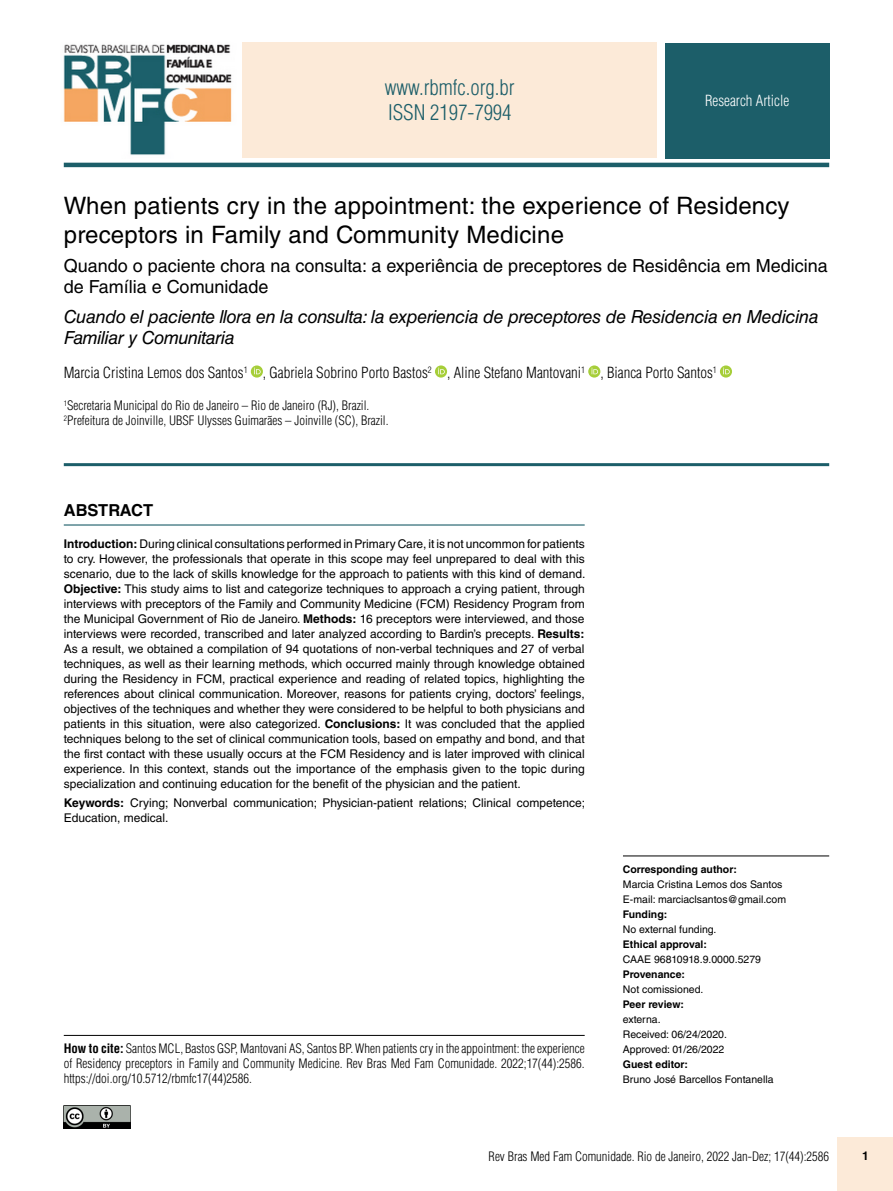
<style>
.page{position:relative;width:893px;height:1191px;background:#fff}
.page>*{position:absolute;margin:0;border:0;box-sizing:border-box;transform-origin:0 0}
.t1{font:24px/28.8px "Helvetica LT Std";letter-spacing:.01em;color:#000}
.t2{font:300 condensed 21px/25.2px "Helvetica LT Std";color:#1c5e69}
.t3{font:italic 18px/21px "Helvetica LT Std";letter-spacing:-.02em;color:#000}
.t4{font:18px/21px "Helvetica LT Std";color:#000}
.t5{font:700 16.5px "Helvetica LT Std";color:#000}
.t6{font:300 condensed 15px "Helvetica LT Std";color:#000}
.t7{font:300 condensed 15px "Helvetica LT Std";color:#fff}
.t8{font:300 condensed 12.75px/15px "Helvetica LT Std";color:#000}
.t9{font:300 condensed 12.75px "Helvetica";color:#000}
.t10{font:12px/15px "Helvetica LT Std";color:#000;text-align:justify}
.t11{font:700 12px "Helvetica LT Std";color:#000}
.t12{font:10.5px/15px "Helvetica LT Std";color:#000}
.t13{font:700 10.5px "Helvetica LT Std";color:#000}
.s1{font-weight:700}
</style>
<div class="page">
<div style="left:838px;top:1137px;width:55px;height:54px;background:#fcead8"></div>
<hr style="left:623px;top:855px;width:206px;height:1px;background:#000">
<hr style="left:64px;top:524px;width:521px;height:1px;background:#1c5e69">
<img style="left:64px;top:1105px;width:67px;height:23px">
<img style="left:63px;top:44px;width:169px;height:111px">
<div style="left:242px;top:42px;width:415px;height:116px;background:#fcead8"></div>
<div style="left:665px;top:43px;width:164px;height:116px;background:#1c5e69"></div>
<hr style="left:64px;top:163px;width:765px;height:4px;background:#1c5e69">
<svg style="left:251px;top:365px;width:12px;height:12px"></svg>
<svg style="left:254px;top:368px;width:7px;height:6px"></svg>
<svg style="left:435px;top:365px;width:12px;height:12px"></svg>
<svg style="left:438px;top:368px;width:7px;height:6px"></svg>
<svg style="left:588px;top:365px;width:12px;height:12px"></svg>
<svg style="left:591px;top:368px;width:7px;height:6px"></svg>
<svg style="left:720px;top:365px;width:12px;height:12px"></svg>
<svg style="left:723px;top:368px;width:7px;height:6px"></svg>
<hr style="left:64px;top:463px;width:765px;height:3px;background:#1c5e69">
<hr style="left:64px;top:1035px;width:521px;height:1px;background:#000">
<h2 class="t2" style="left:385px;top:75px;width:131px">www.rbmfc.org.br<br>ISSN 2197-7994</h2>
<p class="t7" style="left:705px;top:92px;width:86px">Research Article</p>
<h1 class="t1" style="left:64px;top:191px;width:727px">When patients cry in the appointment: the experience of Residency preceptors in Family and Community Medicine</h1>
<h3 class="t4" style="left:64px;top:255px;width:766px">Quando o paciente chora na consulta: a experiência de preceptores de Residência em Medicina de Família e Comunidade</h3>
<h3 class="t3" style="left:64px;top:306px;width:756px">Cuando el paciente llora en la consulta: la experiencia de preceptores de Residencia en Medicina<br>Familiar y Comunitaria</h3>
<p class="t6" style="left:64px;top:363px;width:654px">Marcia Cristina Lemos dos Santos<sup>1</sup> , Gabriela Sobrino Porto Bastos<sup>2</sup> , Aline Stefano Mantovani<sup>1</sup> , Bianca Porto Santos<sup>1</sup></p>
<p class="t8" style="left:64px;top:397px;width:326px"><sup>1</sup>Secretaria Municipal do Rio de Janeiro – Rio de Janeiro (RJ), Brazil.<br><sup>2</sup>Prefeitura de Joinville, UBSF Ulysses Guimarães – Joinville (SC), Brazil.</p>
<h3 class="t5" style="left:64px;top:500px;width:91px">ABSTRACT</h3>
<p class="t10" style="left:64px;top:536px;width:523px"><span class="s1">Introduction:</span> During clinical consultations performed in Primary Care, it is not uncommon for patients to cry. However, the professionals that operate in this scope may feel unprepared to deal with this scenario, due to the lack of skills knowledge for the approach to patients with this kind of demand.<br><span class="s1">Objective:</span> This study aims to list and categorize techniques to approach a crying patient, through interviews with preceptors of the Family and Community Medicine (FCM) Residency Program from the Municipal Government of Rio de Janeiro. <span class="s1">Methods:</span> 16 preceptors were interviewed, and those interviews were recorded, transcribed and later analyzed according to Bardin’s precepts. <span class="s1">Results:<br></span>As a result, we obtained a compilation of 94 quotations of non-verbal techniques and 27 of verbal techniques, as well as their learning methods, which occurred mainly through knowledge obtained during the Residency in FCM, practical experience and reading of related topics, highlighting the references about clinical communication. Moreover, reasons for patients crying, doctors’ feelings, objectives of the techniques and whether they were considered to be helpful to both physicians and patients in this situation, were also categorized. <span class="s1">Conclusions:</span> It was concluded that the applied techniques belong to the set of clinical communication tools, based on empathy and bond, and that the first contact with these usually occurs at the FCM Residency and is later improved with clinical experience. In this context, stands out the importance of the emphasis given to the topic during specialization and continuing education for the benefit of the physician and the patient.</p>
<p class="t10" style="left:64px;top:795px;width:523px"><span class="s1">Keywords:</span> Crying; Nonverbal communication; Physician-patient relations; Clinical competence;<br>Education, medical.</p>
<p class="t8" style="left:64px;top:1040px;width:522px;text-align:justify"><span class="s1">How to cite:</span> Santos MCL, Bastos GSP, Mantovani AS, Santos BP. When patients cry in the appointment: the experience of Residency preceptors in Family and Community Medicine. Rev Bras Med Fam Comunidade. 2022;17(44):2586. https://doi.org/10.5712/rbmfc17(44)2586.</p>
<p class="t13" style="left:623px;top:863px;width:115px">Corresponding author:</p>
<p class="t12" style="left:623px;top:877px;width:165px">Marcia Cristina Lemos dos Santos<br>E-mail: marciaclsantos@gmail.com</p>
<p class="t13" style="left:623px;top:908px;width:46px">Funding:</p>
<p class="t12" style="left:623px;top:922px;width:95px">No external funding.</p>
<p class="t13" style="left:623px;top:938px;width:85px">Ethical approval:</p>
<p class="t12" style="left:623px;top:952px;width:140px">CAAE 96810918.9.0000.5279</p>
<p class="t13" style="left:623px;top:968px;width:64px">Provenance:</p>
<p class="t12" style="left:623px;top:982px;width:82px">Not comissioned.</p>
<p class="t13" style="left:623px;top:998px;width:63px">Peer review:</p>
<p class="t12" style="left:623px;top:1012px;width:106px">externa.<br>Received: 06/24/2020.<br>Approved: 01/26/2022</p>
<p class="t13" style="left:623px;top:1058px;width:67px">Guest editor:</p>
<p class="t12" style="left:623px;top:1072px;width:152px">Bruno José Barcellos Fontanella</p>
<p class="t9" style="left:489px;top:1148px;width:342px">Rev Bras Med Fam Comunidade. Rio de Janeiro, 2022 Jan-Dez; 17(44):2586</p>
<p class="t11" style="left:862px;top:1148px;width:8px">1</p>
</div>
